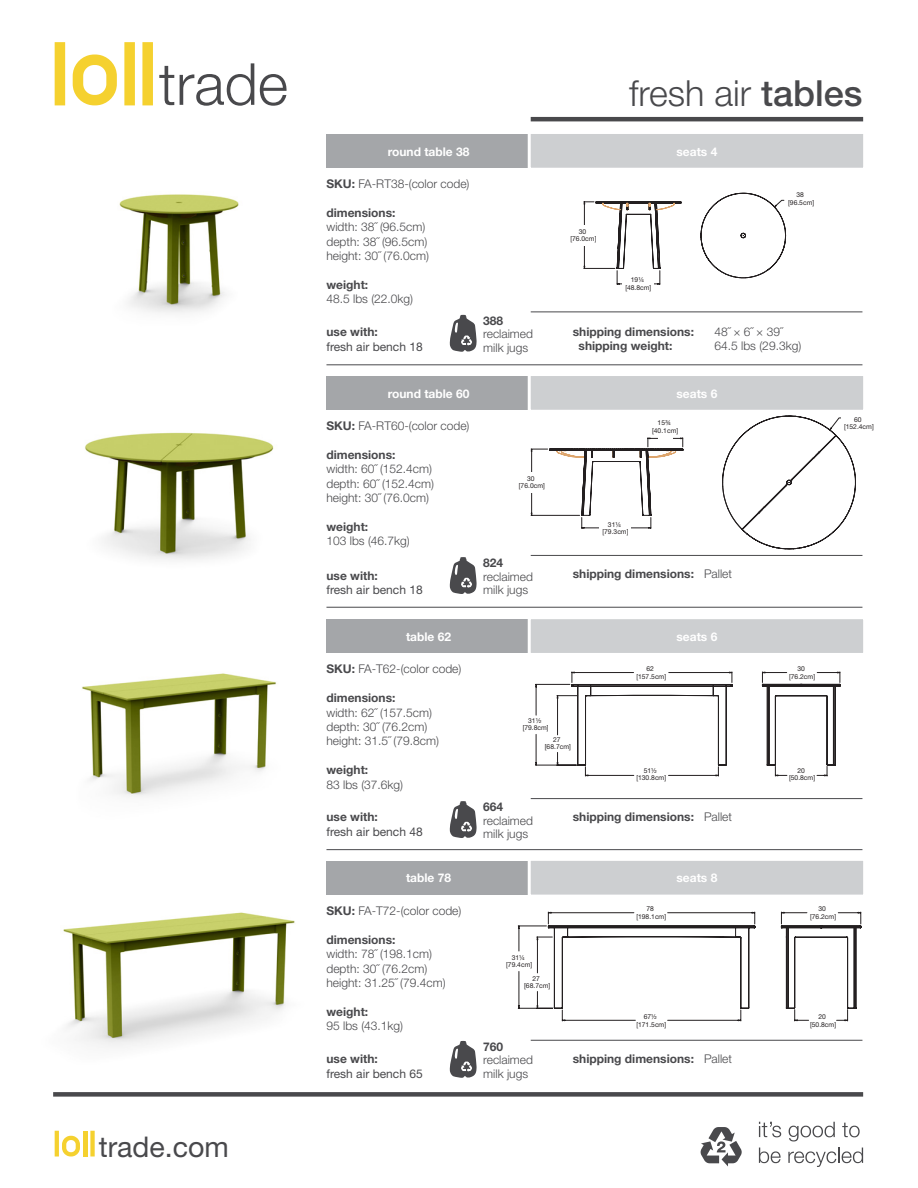
<style>
.page{position:relative;width:918px;height:1188px;background:#fff}
.page>*{position:absolute;margin:0;border:0;box-sizing:border-box;transform-origin:0 0}
.t1{font:300 36px "Helvetica Neue";color:#49494c}
.t2{font:28.5px "Helvetica Neue";color:#49494c}
.t3{font:300 12px "Helvetica Neue";color:#49494c}
.t4{font:700 12px "Helvetica Neue";color:#49494c}
.t5{font:700 12px "Helvetica Neue";color:#fff}
.t6{font:12px "Helvetica Neue";color:#49494c}
.t7{font:6.75px "Helvetica Neue";color:#231f20}
.s1{font-weight:500}
.s2{font-weight:700}
.s3{font-weight:300}
</style>
<div class="page">
<hr style="left:83px;top:1131px;width:4px;height:25px;background:#f5d12f">
<svg style="left:55px;top:1131px;width:4px;height:25px"></svg>
<div style="left:90px;top:1131px;width:5px;height:25px;background:#f5d12f"></div>
<svg style="left:62px;top:1136px;width:18px;height:20px"></svg>
<hr style="left:531px;top:117px;width:332px;height:4px;background:#49494c">
<div style="left:53px;top:1092px;width:810px;height:5px;background:#49494c"></div>
<div style="left:124px;top:42px;width:11px;height:63px;background:#f5d12f"></div>
<div style="left:55px;top:42px;width:10px;height:63px;background:#f5d12f"></div>
<div style="left:142px;top:42px;width:11px;height:63px;background:#f5d12f"></div>
<svg style="left:73px;top:55px;width:44px;height:50px"></svg>
<svg style="left:159px;top:66px;width:15px;height:39px"></svg>
<svg style="left:180px;top:63px;width:74px;height:43px"></svg>
<svg style="left:260px;top:74px;width:27px;height:32px"></svg>
<svg style="left:700px;top:1127px;width:42px;height:39px"></svg>
<svg style="left:759px;top:1122px;width:22px;height:15px"></svg>
<svg style="left:789px;top:1122px;width:46px;height:19px"></svg>
<svg style="left:842px;top:1123px;width:18px;height:14px"></svg>
<svg style="left:759px;top:1148px;width:22px;height:15px"></svg>
<svg style="left:788px;top:1148px;width:75px;height:19px"></svg>
<img style="left:119px;top:194px;width:120px;height:119px">
<img style="left:85px;top:432px;width:189px;height:128px">
<img style="left:82px;top:673px;width:194px;height:124px">
<img style="left:63px;top:912px;width:232px;height:135px">
<hr style="left:326px;top:365px;width:536px;height:1px;background:#49494c">
<hr style="left:326px;top:849px;width:536px;height:1px;background:#49494c">
<hr style="left:326px;top:607px;width:536px;height:1px;background:#49494c">
<hr style="left:531px;top:312px;width:331px;height:1px;background:#49494c">
<hr style="left:531px;top:555px;width:331px;height:1px;background:#49494c">
<hr style="left:531px;top:798px;width:331px;height:1px;background:#49494c">
<hr style="left:531px;top:1040px;width:331px;height:1px;background:#49494c">
<div style="left:326px;top:134px;width:205px;height:34px;background:#a4a6a9"></div>
<div style="left:527px;top:134px;width:336px;height:34px;background:#cdcfd1"></div>
<div style="left:326px;top:376px;width:205px;height:34px;background:#a4a6a9"></div>
<div style="left:326px;top:619px;width:205px;height:34px;background:#a4a6a9"></div>
<div style="left:527px;top:619px;width:336px;height:34px;background:#cdcfd1"></div>
<div style="left:326px;top:861px;width:205px;height:34px;background:#a4a6a9"></div>
<div style="left:527px;top:861px;width:336px;height:34px;background:#cdcfd1"></div>
<svg style="left:527px;top:376px;width:336px;height:173px"></svg>
<svg style="left:576px;top:116px;width:210px;height:81px"></svg>
<svg style="left:583px;top:197px;width:204px;height:88px"></svg>
<div style="left:786px;top:189px;width:31px;height:20px;background:#fff"></div>
<div style="left:568px;top:225px;width:31px;height:21px;background:#fff"></div>
<div style="left:623px;top:274px;width:31px;height:20px;background:#fff"></div>
<div style="left:841px;top:413px;width:36px;height:21px;background:#fff"></div>
<div style="left:658px;top:434px;width:15px;height:9px;background:#fff"></div>
<div style="left:650px;top:416px;width:31px;height:21px;background:#fff"></div>
<div style="left:600px;top:518px;width:31px;height:21px;background:#fff"></div>
<div style="left:516px;top:472px;width:31px;height:21px;background:#fff"></div>
<svg style="left:518px;top:912px;width:344px;height:109px"></svg>
<svg style="left:535px;top:672px;width:306px;height:104px"></svg>
<svg style="left:450px;top:557px;width:27px;height:37px"></svg>
<svg style="left:450px;top:801px;width:27px;height:37px"></svg>
<svg style="left:450px;top:1041px;width:27px;height:37px"></svg>
<svg style="left:450px;top:315px;width:27px;height:37px"></svg>
<h2 class="t2" style="left:99px;top:1129px;width:132px">trade.com</h2>
<p class="t1" style="left:629px;top:71px;width:235px">fresh air <span class="s1">tables</span></p>
<p class="t5" style="left:388px;top:144px;width:83px">round table 38</p>
<p class="t5" style="left:677px;top:144px;width:42px">seats 4</p>
<p class="t3" style="left:326px;top:177px;width:145px"><span class="s2">SKU:</span> FA-RT38-(color code)</p>
<p class="t4" style="left:326px;top:205px;width:71px">dimensions:</p>
<p class="t3" style="left:326px;top:220px;width:100px">width: 38˝ (96.5cm)</p>
<p class="t3" style="left:326px;top:234px;width:102px">depth: 38˝ (96.5cm)</p>
<p class="t3" style="left:326px;top:249px;width:104px">height: 30˝ (76.0cm)</p>
<p class="t4" style="left:326px;top:277px;width:43px">weight:</p>
<p class="t3" style="left:326px;top:292px;width:88px">48.5 lbs (22.0kg)</p>
<p class="t4" style="left:326px;top:325px;width:53px">use with:</p>
<p class="t6" style="left:326px;top:339px;width:98px">fresh air bench 18</p>
<p class="t4" style="left:483px;top:313px;width:22px">388</p>
<p class="t3" style="left:483px;top:327px;width:51px">reclaimed</p>
<p class="t3" style="left:483px;top:340px;width:46px">milk jugs</p>
<p class="t7" style="left:579px;top:227px;width:9px">30</p>
<p class="t7" style="left:570px;top:235px;width:28px">[76.0cm]</p>
<p class="t7" style="left:631px;top:276px;width:15px">19¼</p>
<p class="t7" style="left:625px;top:283px;width:28px">[48.8cm]</p>
<p class="t7" style="left:796px;top:191px;width:9px">38</p>
<p class="t7" style="left:788px;top:198px;width:28px">[96.5cm]</p>
<p class="t4" style="left:573px;top:324px;width:123px">shipping dimensions:</p>
<p class="t3" style="left:715px;top:324px;width:69px">48˝ × 6˝ × 39˝</p>
<p class="t4" style="left:579px;top:339px;width:95px">shipping weight:</p>
<p class="t3" style="left:715px;top:339px;width:88px">64.5 lbs (29.3kg)</p>
<p class="t5" style="left:388px;top:386px;width:83px">round table 60</p>
<p class="t5" style="left:677px;top:386px;width:42px">seats 6</p>
<p class="t3" style="left:326px;top:419px;width:145px"><span class="s2">SKU:</span> FA-RT60-(color code)</p>
<p class="t4" style="left:326px;top:447px;width:71px">dimensions:</p>
<p class="t3" style="left:326px;top:462px;width:107px">width: 60˝ (152.4cm)</p>
<p class="t3" style="left:326px;top:476px;width:109px">depth: 60˝ (152.4cm)</p>
<p class="t3" style="left:326px;top:491px;width:104px">height: 30˝ (76.0cm)</p>
<p class="t4" style="left:326px;top:519px;width:43px">weight:</p>
<p class="t3" style="left:326px;top:534px;width:85px">103 lbs (46.7kg)</p>
<p class="t4" style="left:326px;top:568px;width:53px">use with:</p>
<p class="t6" style="left:326px;top:583px;width:98px">fresh air bench 18</p>
<p class="t7" style="left:527px;top:474px;width:9px">30</p>
<p class="t7" style="left:519px;top:482px;width:28px">[76.0cm]</p>
<p class="t4" style="left:483px;top:555px;width:22px">824</p>
<p class="t3" style="left:483px;top:569px;width:51px">reclaimed</p>
<p class="t3" style="left:483px;top:582px;width:46px">milk jugs</p>
<p class="t7" style="left:658px;top:419px;width:15px">15¾</p>
<p class="t7" style="left:652px;top:426px;width:28px">[40.1cm]</p>
<p class="t7" style="left:608px;top:520px;width:15px">31¼</p>
<p class="t7" style="left:602px;top:528px;width:28px">[79.3cm]</p>
<p class="t4" style="left:573px;top:567px;width:161px">shipping dimensions: <span class="s3">Pallet</span></p>
<p class="t5" style="left:406px;top:629px;width:47px">table 62</p>
<p class="t5" style="left:677px;top:629px;width:42px">seats 6</p>
<p class="t3" style="left:326px;top:662px;width:136px"><span class="s2">SKU:</span> FA-T62-(color code)</p>
<p class="t4" style="left:326px;top:691px;width:71px">dimensions:</p>
<p class="t3" style="left:326px;top:705px;width:107px">width: 62˝ (157.5cm)</p>
<p class="t3" style="left:326px;top:719px;width:102px">depth: 30˝ (76.2cm)</p>
<p class="t3" style="left:326px;top:734px;width:114px">height: 31.5˝ (79.8cm)</p>
<p class="t4" style="left:326px;top:763px;width:43px">weight:</p>
<p class="t3" style="left:326px;top:777px;width:78px">83 lbs (37.6kg)</p>
<p class="t4" style="left:326px;top:810px;width:53px">use with:</p>
<p class="t6" style="left:326px;top:824px;width:98px">fresh air bench 48</p>
<p class="t7" style="left:528px;top:716px;width:15px">31½</p>
<p class="t7" style="left:523px;top:724px;width:28px">[79.8cm]</p>
<p class="t7" style="left:553px;top:735px;width:9px">27</p>
<p class="t7" style="left:545px;top:743px;width:28px">[68.7cm]</p>
<p class="t7" style="left:647px;top:665px;width:9px">62</p>
<p class="t7" style="left:636px;top:672px;width:31px">[157.5cm]</p>
<p class="t7" style="left:644px;top:767px;width:15px">51½</p>
<p class="t7" style="left:636px;top:774px;width:31px">[130.8cm]</p>
<p class="t4" style="left:483px;top:799px;width:22px">664</p>
<p class="t3" style="left:483px;top:813px;width:51px">reclaimed</p>
<p class="t3" style="left:483px;top:826px;width:46px">milk jugs</p>
<p class="t4" style="left:573px;top:809px;width:161px">shipping dimensions: <span class="s3">Pallet</span></p>
<p class="t5" style="left:406px;top:871px;width:47px">table 78</p>
<p class="t5" style="left:677px;top:871px;width:42px">seats 8</p>
<p class="t3" style="left:326px;top:904px;width:136px"><span class="s2">SKU:</span> FA-T72-(color code)</p>
<p class="t4" style="left:326px;top:932px;width:71px">dimensions:</p>
<p class="t3" style="left:326px;top:947px;width:107px">width: 78˝ (198.1cm)</p>
<p class="t3" style="left:326px;top:961px;width:102px">depth: 30˝ (76.2cm)</p>
<p class="t3" style="left:326px;top:976px;width:121px">height: 31.25˝ (79.4cm)</p>
<p class="t4" style="left:326px;top:1004px;width:43px">weight:</p>
<p class="t3" style="left:326px;top:1019px;width:78px">95 lbs (43.1kg)</p>
<p class="t4" style="left:326px;top:1052px;width:53px">use with:</p>
<p class="t6" style="left:326px;top:1066px;width:98px">fresh air bench 65</p>
<p class="t7" style="left:512px;top:953px;width:15px">31¼</p>
<p class="t7" style="left:506px;top:961px;width:28px">[79.4cm]</p>
<p class="t7" style="left:533px;top:974px;width:9px">27</p>
<p class="t7" style="left:524px;top:982px;width:28px">[68.7cm]</p>
<p class="t4" style="left:483px;top:1039px;width:22px">760</p>
<p class="t3" style="left:483px;top:1053px;width:51px">reclaimed</p>
<p class="t3" style="left:483px;top:1066px;width:46px">milk jugs</p>
<p class="t7" style="left:647px;top:905px;width:9px">78</p>
<p class="t7" style="left:636px;top:913px;width:31px">[198.1cm]</p>
<p class="t7" style="left:644px;top:1013px;width:15px">67½</p>
<p class="t7" style="left:636px;top:1020px;width:31px">[171.5cm]</p>
<p class="t4" style="left:573px;top:1051px;width:161px">shipping dimensions: <span class="s3">Pallet</span></p>
<p class="t7" style="left:854px;top:415px;width:9px">60</p>
<p class="t7" style="left:844px;top:423px;width:31px">[152.4cm]</p>
<p class="t7" style="left:797px;top:665px;width:9px">30</p>
<p class="t7" style="left:789px;top:672px;width:28px">[76.2cm]</p>
<p class="t7" style="left:797px;top:767px;width:9px">20</p>
<p class="t7" style="left:789px;top:774px;width:28px">[50.8cm]</p>
<p class="t7" style="left:818px;top:905px;width:9px">30</p>
<p class="t7" style="left:810px;top:913px;width:28px">[76.2cm]</p>
<p class="t7" style="left:818px;top:1013px;width:9px">20</p>
<p class="t7" style="left:810px;top:1020px;width:28px">[50.8cm]</p>
</div>
